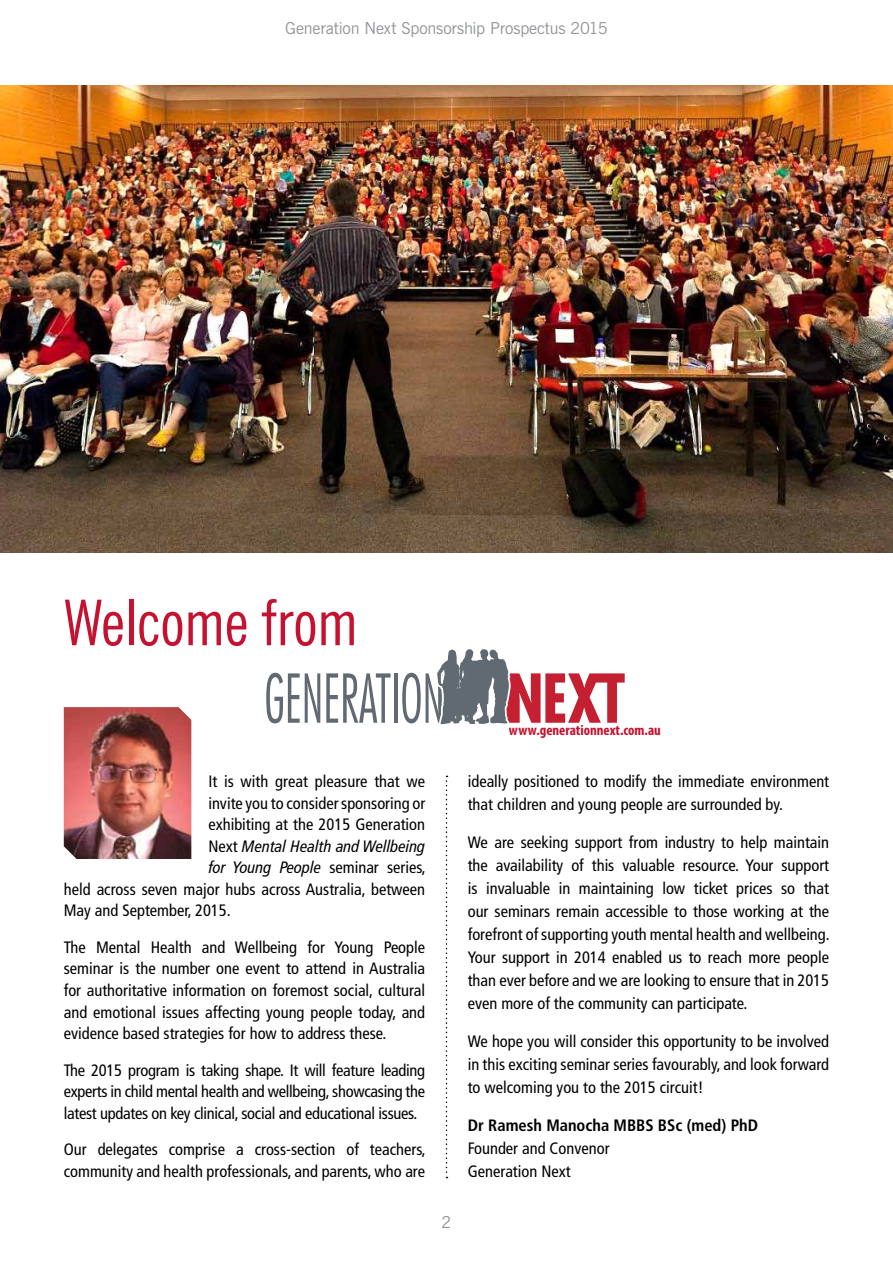
<style>
.page{position:relative;width:893px;height:1263px;background:#fff}
.page>*{position:absolute;margin:0;border:0;box-sizing:border-box;transform-origin:0 0}
.t1{font:condensed 63px "News Gothic BT";color:#c41230}
.t2{font:condensed 16.5px/23px "Frutiger";color:#000;text-align:justify}
.t3{font:italic condensed 16.5px/21.6px "Frutiger LT Pro";color:#000}
.t4{font:16.5px "News Gothic BT";letter-spacing:-.01em;color:#939598}
.t5{font:700 condensed 16.5px "Frutiger";color:#000}
.t6{font:700 condensed 14.7px "Myriad Pro";color:#c41230}
.s1{font-family:"Frutiger";font-style:normal}
</style>
<div class="page">
<svg style="left:446px;top:776px;width:1px;height:402px"></svg>
<img style="left:0;top:85px;width:893px;height:468px">
<img style="left:64px;top:707px;width:127px;height:152px">
<svg style="left:266px;top:673px;width:54px;height:50px"></svg>
<svg style="left:326px;top:673px;width:65px;height:50px"></svg>
<hr style="left:394px;top:673px;width:3px;height:50px;background:#616972">
<svg style="left:402px;top:649px;width:223px;height:75px"></svg>
<p class="t4" style="left:285px;top:18px;width:324px">Generation Next Sponsorship Prospectus 2015</p>
<h1 class="t1" style="left:64px;top:584px;width:295px">Welcome from</h1>
<p class="t2" style="left:208px;top:771px;width:218px;line-height:21.6px">It is with great pleasure that we invite you to consider sponsoring or exhibiting at the 2015 Generation</p>
<p class="t3" style="left:208px;top:835px;width:219px"><span class="s1">Next</span> Mental Health and Wellbeing for Young People <span class="s1">seminar series,</span></p>
<p class="t2" style="left:64px;top:878px;width:363px;line-height:21.6px">held across seven major hubs across Australia, between<br>May and September, 2015.</p>
<p class="t2" style="left:64px;top:936px;width:363px;line-height:21.6px">The Mental Health and Wellbeing for Young People seminar is the number one event to attend in Australia for authoritative information on foremost social, cultural and emotional issues affecting young people today, and evidence based strategies for how to address these.</p>
<p class="t2" style="left:64px;top:1059px;width:363px;line-height:21.6px">The 2015 program is taking shape. It will feature leading experts in child mental health and wellbeing, showcasing the latest updates on key clinical, social and educational issues.</p>
<p class="t2" style="left:64px;top:1139px;width:364px;line-height:21.6px">Our delegates comprise a cross-section of teachers, community and health professionals, and parents, who are</p>
<p class="t4" style="left:441px;top:1212px;width:11px">2</p>
<p class="t6" style="left:509px;top:721px;width:154px">www.generationnext.com.au</p>
<p class="t2" style="left:468px;top:770px;width:363px">ideally positioned to modify the immediate environment that children and young people are surrounded by.</p>
<p class="t2" style="left:468px;top:831px;width:364px">We are seeking support from industry to help maintain the availability of this valuable resource. Your support is invaluable in maintaining low ticket prices so that our seminars remain accessible to those working at the forefront of supporting youth mental health and wellbeing.<br>Your support in 2014 enabled us to reach more people than ever before and we are looking to ensure that in 2015 even more of the community can participate.</p>
<p class="t2" style="left:468px;top:1030px;width:363px">We hope you will consider this opportunity to be involved in this exciting seminar series favourably, and look forward to welcoming you to the 2015 circuit!</p>
<p class="t5" style="left:468px;top:1115px;width:292px">Dr Ramesh Manocha MBBS BSc (med) PhD</p>
<p class="t2" style="left:468px;top:1137px;width:143px">Founder and Convenor<br>Generation Next</p>
</div>
